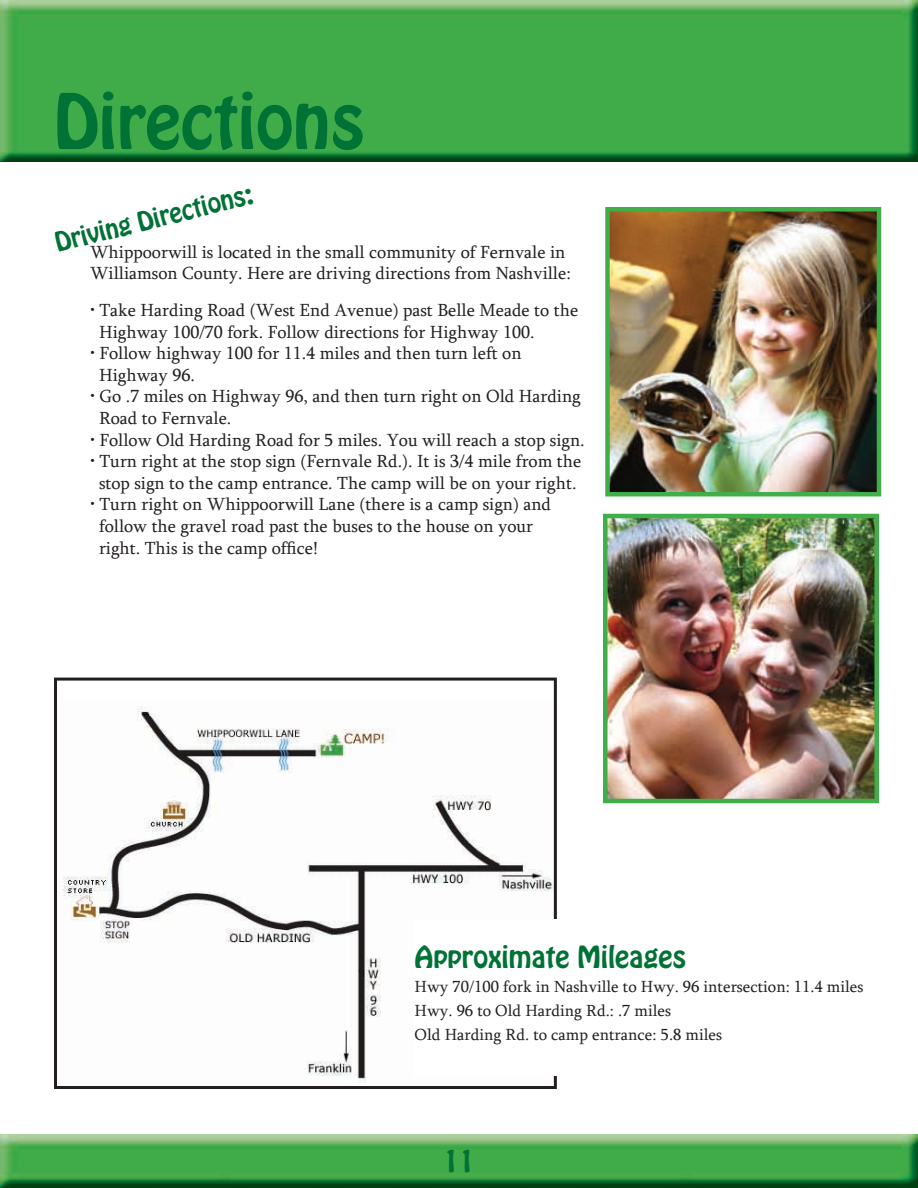
<style>
.page{position:relative;width:918px;height:1188px;background:#fff}
.page>*{position:absolute;margin:0;border:0;box-sizing:border-box;transform-origin:0 0}
.t1{font:67.5px "Hobo Std";color:#007236}
.t2{font:27px "Hobo Std";color:#007236}
.t3{font:24px "Hobo Std";color:#007236}
.t4{font:18px/21.6px "Sylfaen";color:#231f20}
.t5{font:16.5px/24px "Sylfaen";color:#231f20}
</style>
<div class="page">
<img style="left:0;top:0;width:918px;height:162px">
<svg style="left:54px;top:678px;width:503px;height:411px"></svg>
<div style="left:415px;top:919px;width:449px;height:157px;background:#fff"></div>
<img style="left:605px;top:207px;width:276px;height:289px">
<img style="left:603px;top:514px;width:276px;height:289px">
<img style="left:0;top:1135px;width:918px;height:53px">
<h1 class="t1" style="left:54px;top:75px;width:313px">Directions</h1>
<h3 class="t3" style="left:51px;top:227px;width:204px;rotate:-14deg">Driving Directions:</h3>
<p class="t4" style="left:90px;top:241px;width:482px">Whippoorwill is located in the small community of Fernvale in<br>Williamson County. Here are driving directions from Nashville:</p>
<p class="t4" style="left:99px;top:299px;width:481px;text-indent:-9px">• Take Harding Road (West End Avenue) past Belle Meade to the<br>Highway 100/70 fork. Follow directions for Highway 100.</p>
<p class="t4" style="left:99px;top:342px;width:424px;text-indent:-9px">• Follow highway 100 for 11.4 miles and then turn left on<br>Highway 96.</p>
<p class="t4" style="left:99px;top:385px;width:483px;text-indent:-9px">• Go .7 miles on Highway 96, and then turn right on Old Harding<br>Road to Fernvale.</p>
<p class="t4" style="left:90px;top:428px;width:496px">• Follow Old Harding Road for 5 miles. You will reach a stop sign.</p>
<p class="t4" style="left:90px;top:450px;width:493px;text-align:center">• Turn right at the stop sign (Fernvale Rd.). It is 3/4 mile from the stop sign to the camp entrance. The camp will be on your right.</p>
<p class="t4" style="left:99px;top:493px;width:454px;text-indent:-9px">• Turn right on Whippoorwill Lane (there is a camp sign) and follow the gravel road past the buses to the house on your right. This is the camp office!</p>
<h2 class="t2" style="left:415px;top:939px;width:273px">Approximate Mileages</h2>
<p class="t5" style="left:415px;top:974px;width:450px">Hwy 70/100 fork in Nashville to Hwy. 96 intersection: 11.4 miles<br>Hwy. 96 to Old Harding Rd.: .7 miles<br>Old Harding Rd. to camp entrance: 5.8 miles</p>
<h2 class="t2" style="left:443px;top:1142px;width:33px">11</h2>
</div>
